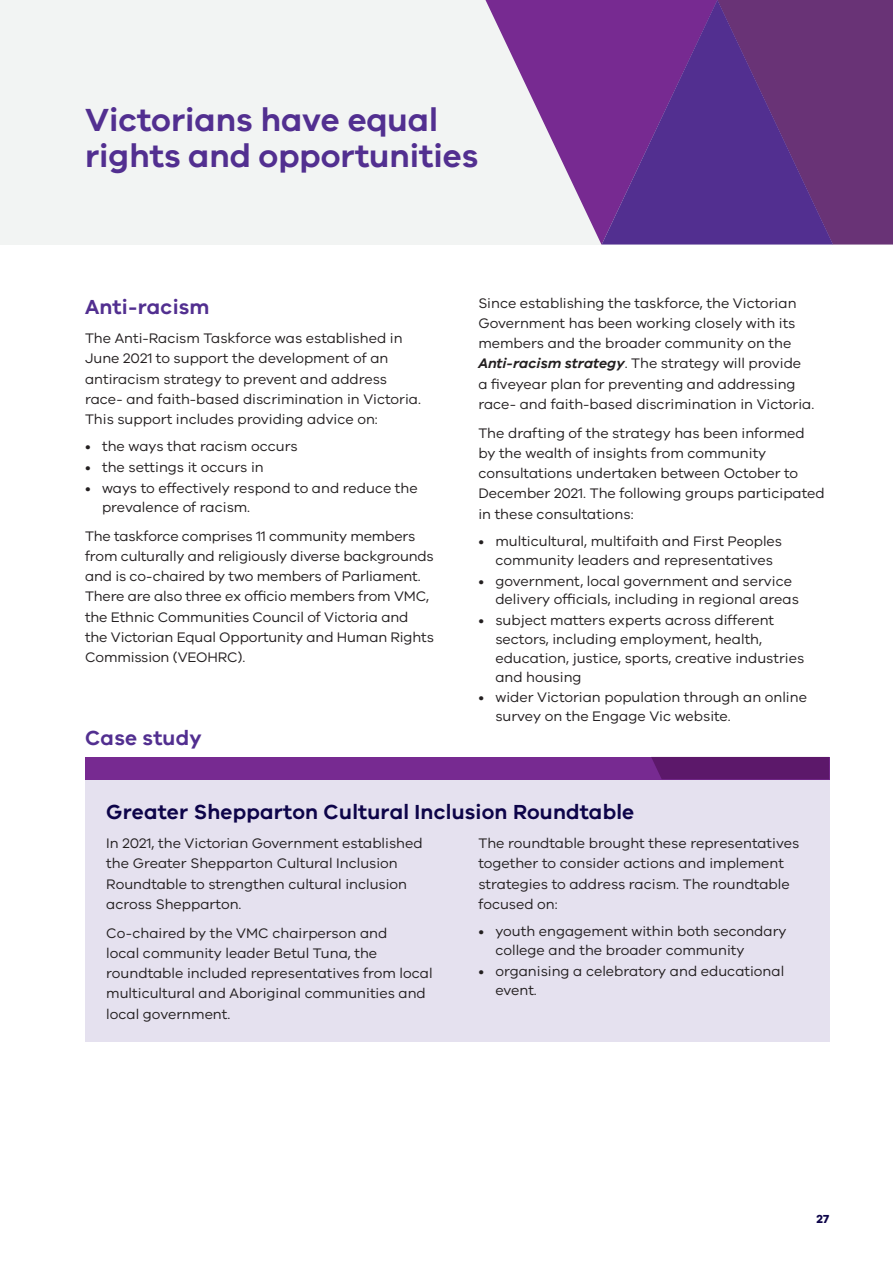
<style>
.page{position:relative;width:893px;height:1263px;background:#fff}
.page>*{position:absolute;margin:0;border:0;box-sizing:border-box;transform-origin:0 0}
.t1{font:600 33px/36px "VIC";color:#522f90}
.t2{font:600 21px "VIC";letter-spacing:.01em;color:#0d0449}
.t3{font:600 21px "VIC";letter-spacing:.01em;color:#522f90}
.t4{font:14.25px/20.2px "VIC";color:#231f20}
.t5{font:700 12px "VIC";color:#0d0449}
.s1{font-weight:600;font-style:italic}
</style>
<div class="page">
<div style="left:0;top:0;width:893px;height:244px;background:#f2f4f3"></div>
<svg style="left:485px;top:0;width:117px;height:244px"></svg>
<svg style="left:602px;top:0;width:291px;height:244px"></svg>
<div style="left:85px;top:777px;width:744px;height:265px;background:#e5e1ef"></div>
<div style="left:85px;top:757px;width:744px;height:22px;background:#772a91"></div>
<div style="left:651px;top:757px;width:179px;height:22px;background:#5c186a"></div>
<h1 class="t1" style="left:85px;top:101px;width:395px">Victorians have equal rights and opportunities</h1>
<h2 class="t3" style="left:85px;top:295px;width:126px">Anti-racism</h2>
<p class="t4" style="left:85px;top:328px;width:337px">The Anti-Racism Taskforce was established in June 2021 to support the development of an antiracism strategy to prevent and address race- and faith-based discrimination in Victoria.<br>This support includes providing advice on:</p>
<p class="t4" style="left:85px;top:436px;width:214px">• the ways that racism occurs</p>
<p class="t4" style="left:85px;top:457px;width:180px">• the settings it occurs in</p>
<p class="t4" style="left:102px;top:479px;width:317px;line-height:18.8px;text-indent:-17px">• ways to effectively respond to and reduce the prevalence of racism.</p>
<p class="t4" style="left:85px;top:525px;width:350px">The taskforce comprises 11 community members from culturally and religiously diverse backgrounds and is co-chaired by two members of Parliament.<br>There are also three ex officio members from VMC, the Ethnic Communities Council of Victoria and the Victorian Equal Opportunity and Human Rights Commission (VEOHRC).</p>
<h2 class="t3" style="left:85px;top:725px;width:118px">Case study</h2>
<p class="t4" style="left:478px;top:292px;width:337px">Since establishing the taskforce, the Victorian Government has been working closely with its members and the broader community on the <span class="s1">Anti-racism strategy</span>. The strategy will provide<br>a fiveyear plan for preventing and addressing race- and faith-based discrimination in Victoria.</p>
<p class="t4" style="left:478px;top:422px;width:348px">The drafting of the strategy has been informed by the wealth of insights from community consultations undertaken between October to December 2021. The following groups participated in these consultations:</p>
<p class="t4" style="left:478px;top:531px;width:305px;line-height:18.8px;text-align:center">• multicultural, multifaith and First Peoples community leaders and representatives</p>
<p class="t4" style="left:495px;top:571px;width:305px;line-height:18.8px;text-indent:-17px">• government, local government and service delivery officials, including in regional areas</p>
<p class="t4" style="left:495px;top:611px;width:310px;line-height:18.8px;text-indent:-17px">• subject matters experts across different sectors, including employment, health, education, justice, sports, creative industries and housing</p>
<p class="t4" style="left:495px;top:688px;width:313px;line-height:18.8px;text-indent:-17px">• wider Victorian population through an online survey on the Engage Vic website.</p>
<h2 class="t2" style="left:106px;top:799px;width:529px">Greater Shepparton Cultural Inclusion Roundtable</h2>
<p class="t4" style="left:106px;top:833px;width:318px">In 2021, the Victorian Government established the Greater Shepparton Cultural Inclusion Roundtable to strengthen cultural inclusion across Shepparton.</p>
<p class="t4" style="left:106px;top:922px;width:328px">Co-chaired by the VMC chairperson and<br>local community leader Betul Tuna, the roundtable included representatives from local multicultural and Aboriginal communities and local government.</p>
<p class="t4" style="left:478px;top:833px;width:322px">The roundtable brought these representatives together to consider actions and implement strategies to address racism. The roundtable focused on:</p>
<p class="t4" style="left:495px;top:921px;width:293px;line-height:18.8px;text-indent:-17px">• youth engagement within both secondary college and the broader community</p>
<p class="t4" style="left:495px;top:961px;width:290px;line-height:18.8px;text-indent:-17px">• organising a celebratory and educational event.</p>
<p class="t5" style="left:816px;top:1211px;width:14px">27</p>
</div>
